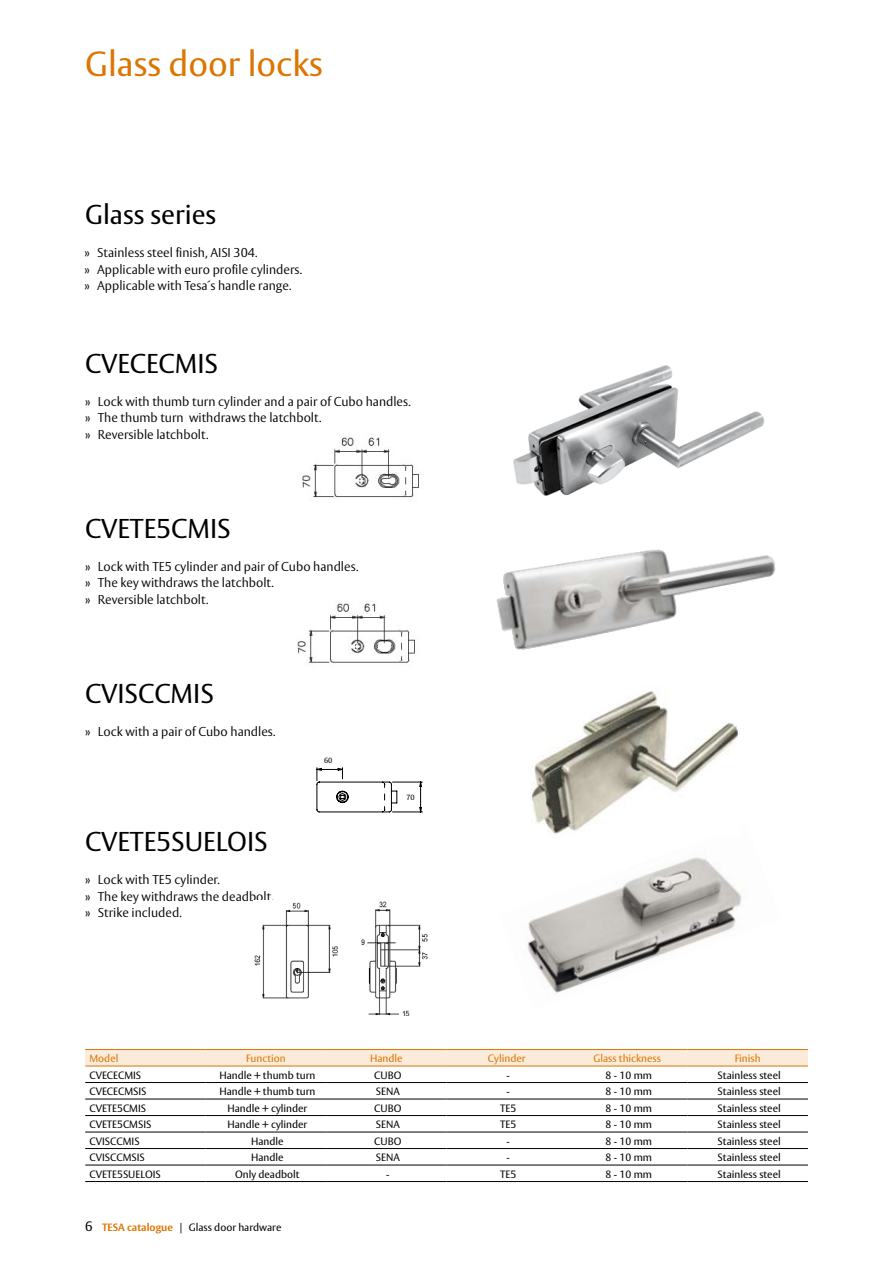
<style>
.page{position:relative;width:893px;height:1263px;background:#fff}
.page>*{position:absolute;margin:0;border:0;box-sizing:border-box;transform-origin:0 0}
.t1{font:34.5px "ASSA Vesta";color:#dc7602}
.t2{font:27px "ASSA Vesta";color:#000}
.t3{font:300 12.75px/16.5px "ASSA Vesta";color:#000}
.t4{font:10.5px "ASSA Vesta";color:#000}
.t5{font:10.5px "ASSA Vesta";color:#dc7602}
.t6{font:7.5px "ASSA Vesta";color:#000}
.s1{font-size:13.5px}
.s2{font-weight:700;color:#dc7602}
</style>
<div class="page">
<img style="left:527px;top:857px;width:215px;height:136px">
<img style="left:297px;top:603px;width:118px;height:60px">
<img style="left:302px;top:437px;width:117px;height:64px">
<img style="left:513px;top:365px;width:251px;height:131px">
<img style="left:530px;top:691px;width:209px;height:143px">
<img style="left:496px;top:549px;width:280px;height:101px">
<img style="left:254px;top:901px;width:174px;height:115px">
<div style="left:85px;top:1050px;width:723px;height:16px;background:#fbebda"></div>
<svg style="left:85px;top:1098px;width:723px;height:67px"></svg>
<hr style="left:85px;top:1066px;width:121px;height:1px;background:#dc7602">
<hr style="left:206px;top:1066px;width:120px;height:1px;background:#dc7602">
<hr style="left:85px;top:1082px;width:121px;height:1px;background:#000">
<hr style="left:206px;top:1082px;width:120px;height:1px;background:#000">
<hr style="left:85px;top:1099px;width:121px;height:1px;background:#000">
<hr style="left:206px;top:1099px;width:120px;height:1px;background:#000">
<hr style="left:85px;top:1115px;width:121px;height:1px;background:#000">
<hr style="left:206px;top:1115px;width:120px;height:1px;background:#000">
<hr style="left:85px;top:1132px;width:121px;height:1px;background:#000">
<hr style="left:206px;top:1132px;width:120px;height:1px;background:#000">
<hr style="left:85px;top:1148px;width:121px;height:1px;background:#000">
<hr style="left:206px;top:1148px;width:120px;height:1px;background:#000">
<hr style="left:85px;top:1165px;width:121px;height:1px;background:#000">
<hr style="left:206px;top:1165px;width:120px;height:1px;background:#000">
<hr style="left:85px;top:1181px;width:121px;height:1px;background:#000">
<hr style="left:206px;top:1181px;width:120px;height:1px;background:#000">
<hr style="left:326px;top:1066px;width:121px;height:1px;background:#dc7602">
<hr style="left:447px;top:1066px;width:120px;height:1px;background:#dc7602">
<hr style="left:567px;top:1066px;width:120px;height:1px;background:#dc7602">
<hr style="left:687px;top:1066px;width:121px;height:1px;background:#dc7602">
<hr style="left:326px;top:1082px;width:121px;height:1px;background:#000">
<hr style="left:447px;top:1082px;width:120px;height:1px;background:#000">
<hr style="left:567px;top:1082px;width:120px;height:1px;background:#000">
<hr style="left:687px;top:1082px;width:121px;height:1px;background:#000">
<hr style="left:326px;top:1099px;width:121px;height:1px;background:#000">
<hr style="left:447px;top:1099px;width:120px;height:1px;background:#000">
<hr style="left:567px;top:1099px;width:120px;height:1px;background:#000">
<hr style="left:687px;top:1099px;width:121px;height:1px;background:#000">
<hr style="left:326px;top:1115px;width:121px;height:1px;background:#000">
<hr style="left:447px;top:1115px;width:120px;height:1px;background:#000">
<hr style="left:567px;top:1115px;width:120px;height:1px;background:#000">
<hr style="left:687px;top:1115px;width:121px;height:1px;background:#000">
<hr style="left:326px;top:1132px;width:121px;height:1px;background:#000">
<hr style="left:447px;top:1132px;width:120px;height:1px;background:#000">
<hr style="left:567px;top:1132px;width:120px;height:1px;background:#000">
<hr style="left:687px;top:1132px;width:121px;height:1px;background:#000">
<hr style="left:326px;top:1148px;width:121px;height:1px;background:#000">
<hr style="left:447px;top:1148px;width:120px;height:1px;background:#000">
<hr style="left:567px;top:1148px;width:120px;height:1px;background:#000">
<hr style="left:687px;top:1148px;width:121px;height:1px;background:#000">
<hr style="left:326px;top:1165px;width:121px;height:1px;background:#000">
<hr style="left:447px;top:1165px;width:120px;height:1px;background:#000">
<hr style="left:567px;top:1165px;width:120px;height:1px;background:#000">
<hr style="left:687px;top:1165px;width:121px;height:1px;background:#000">
<hr style="left:326px;top:1181px;width:121px;height:1px;background:#000">
<hr style="left:447px;top:1181px;width:120px;height:1px;background:#000">
<hr style="left:567px;top:1181px;width:120px;height:1px;background:#000">
<hr style="left:687px;top:1181px;width:121px;height:1px;background:#000">
<hr style="left:85px;top:1049px;width:121px;height:1px;background:#dc7602">
<hr style="left:206px;top:1049px;width:120px;height:1px;background:#dc7602">
<hr style="left:326px;top:1049px;width:121px;height:1px;background:#dc7602">
<hr style="left:447px;top:1049px;width:120px;height:1px;background:#dc7602">
<hr style="left:567px;top:1049px;width:120px;height:1px;background:#dc7602">
<hr style="left:687px;top:1049px;width:121px;height:1px;background:#dc7602">
<svg style="left:316px;top:767px;width:107px;height:45px"></svg>
<h1 class="t1" style="left:85px;top:43px;width:239px">Glass door locks</h1>
<h2 class="t2" style="left:85px;top:198px;width:133px">Glass series</h2>
<p class="t3" style="left:84px;top:245px;width:219px">» Stainless steel finish, AISI 304.<br>» Applicable with euro profile cylinders. » Applicable with Tesa´s handle range.</p>
<h2 class="t2" style="left:85px;top:347px;width:135px">CVECECMIS</h2>
<p class="t3" style="left:85px;top:393px;width:327px">» Lock with thumb turn cylinder and a pair of Cubo handles. » The thumb turn withdraws the latchbolt.<br>» Reversible latchbolt.</p>
<h2 class="t2" style="left:85px;top:512px;width:147px">CVETE5CMIS</h2>
<p class="t3" style="left:85px;top:558px;width:275px">» Lock with TE5 cylinder and pair of Cubo handles. » The key withdraws the latchbolt.<br>» Reversible latchbolt.</p>
<h2 class="t2" style="left:85px;top:677px;width:130px">CVISCCMIS</h2>
<p class="t3" style="left:85px;top:723px;width:192px">» Lock with a pair of Cubo handles.</p>
<h2 class="t2" style="left:85px;top:825px;width:184px">CVETE5SUELOIS</h2>
<p class="t3" style="left:85px;top:872px;width:190px">» Lock with TE5 cylinder.<br>» The key withdraws the deadbolt. » Strike included.</p>
<p class="t6" style="left:324px;top:755px;width:10px">60</p>
<p class="t6" style="left:406px;top:792px;width:10px">70</p>
<p class="t5" style="left:89px;top:1052px;width:30px">Model</p>
<p class="t5" style="left:246px;top:1052px;width:41px">Function</p>
<p class="t5" style="left:370px;top:1052px;width:34px">Handle</p>
<p class="t5" style="left:488px;top:1052px;width:39px">Cylinder</p>
<p class="t5" style="left:593px;top:1052px;width:69px">Glass thickness</p>
<p class="t5" style="left:735px;top:1052px;width:28px">Finish</p>
<p class="t4" style="left:89px;top:1068px;width:53px">CVECECMIS</p>
<p class="t4" style="left:219px;top:1068px;width:98px">Handle + thumb turn</p>
<p class="t4" style="left:374px;top:1068px;width:29px">CUBO</p>
<p class="t4" style="left:507px;top:1068px;width:5px">-</p>
<p class="t4" style="left:605px;top:1068px;width:48px">8 - 10 mm</p>
<p class="t4" style="left:718px;top:1068px;width:65px">Stainless steel</p>
<p class="t4" style="left:89px;top:1085px;width:59px">CVECECMSIS</p>
<p class="t4" style="left:219px;top:1085px;width:98px">Handle + thumb turn</p>
<p class="t4" style="left:376px;top:1085px;width:25px">SENA</p>
<p class="t4" style="left:507px;top:1085px;width:5px">-</p>
<p class="t4" style="left:605px;top:1085px;width:48px">8 - 10 mm</p>
<p class="t4" style="left:718px;top:1085px;width:65px">Stainless steel</p>
<p class="t4" style="left:89px;top:1101px;width:58px">CVETE5CMIS</p>
<p class="t4" style="left:227px;top:1101px;width:81px">Handle + cylinder</p>
<p class="t4" style="left:374px;top:1101px;width:29px">CUBO</p>
<p class="t4" style="left:500px;top:1101px;width:18px">TE5</p>
<p class="t4" style="left:605px;top:1101px;width:48px">8 - 10 mm</p>
<p class="t4" style="left:718px;top:1101px;width:65px">Stainless steel</p>
<p class="t4" style="left:89px;top:1118px;width:63px">CVETE5CMSIS</p>
<p class="t4" style="left:227px;top:1118px;width:81px">Handle + cylinder</p>
<p class="t4" style="left:376px;top:1118px;width:25px">SENA</p>
<p class="t4" style="left:500px;top:1118px;width:18px">TE5</p>
<p class="t4" style="left:605px;top:1118px;width:48px">8 - 10 mm</p>
<p class="t4" style="left:718px;top:1118px;width:65px">Stainless steel</p>
<p class="t4" style="left:89px;top:1134px;width:52px">CVISCCMIS</p>
<p class="t4" style="left:251px;top:1134px;width:34px">Handle</p>
<p class="t4" style="left:374px;top:1134px;width:29px">CUBO</p>
<p class="t4" style="left:507px;top:1134px;width:5px">-</p>
<p class="t4" style="left:605px;top:1134px;width:48px">8 - 10 mm</p>
<p class="t4" style="left:718px;top:1134px;width:65px">Stainless steel</p>
<p class="t4" style="left:89px;top:1151px;width:57px">CVISCCMSIS</p>
<p class="t4" style="left:251px;top:1151px;width:34px">Handle</p>
<p class="t4" style="left:376px;top:1151px;width:25px">SENA</p>
<p class="t4" style="left:507px;top:1151px;width:5px">-</p>
<p class="t4" style="left:605px;top:1151px;width:48px">8 - 10 mm</p>
<p class="t4" style="left:718px;top:1151px;width:65px">Stainless steel</p>
<p class="t4" style="left:89px;top:1167px;width:73px">CVETE5SUELOIS</p>
<p class="t4" style="left:235px;top:1167px;width:66px">Only deadbolt</p>
<p class="t4" style="left:386px;top:1167px;width:5px">-</p>
<p class="t4" style="left:500px;top:1167px;width:18px">TE5</p>
<p class="t4" style="left:605px;top:1167px;width:48px">8 - 10 mm</p>
<p class="t4" style="left:718px;top:1167px;width:65px">Stainless steel</p>
<p class="t4" style="left:85px;top:1221px;width:198px"><span class="s1">6</span> <span class="s2">TESA catalogue</span> | Glass door hardware</p>
</div>
